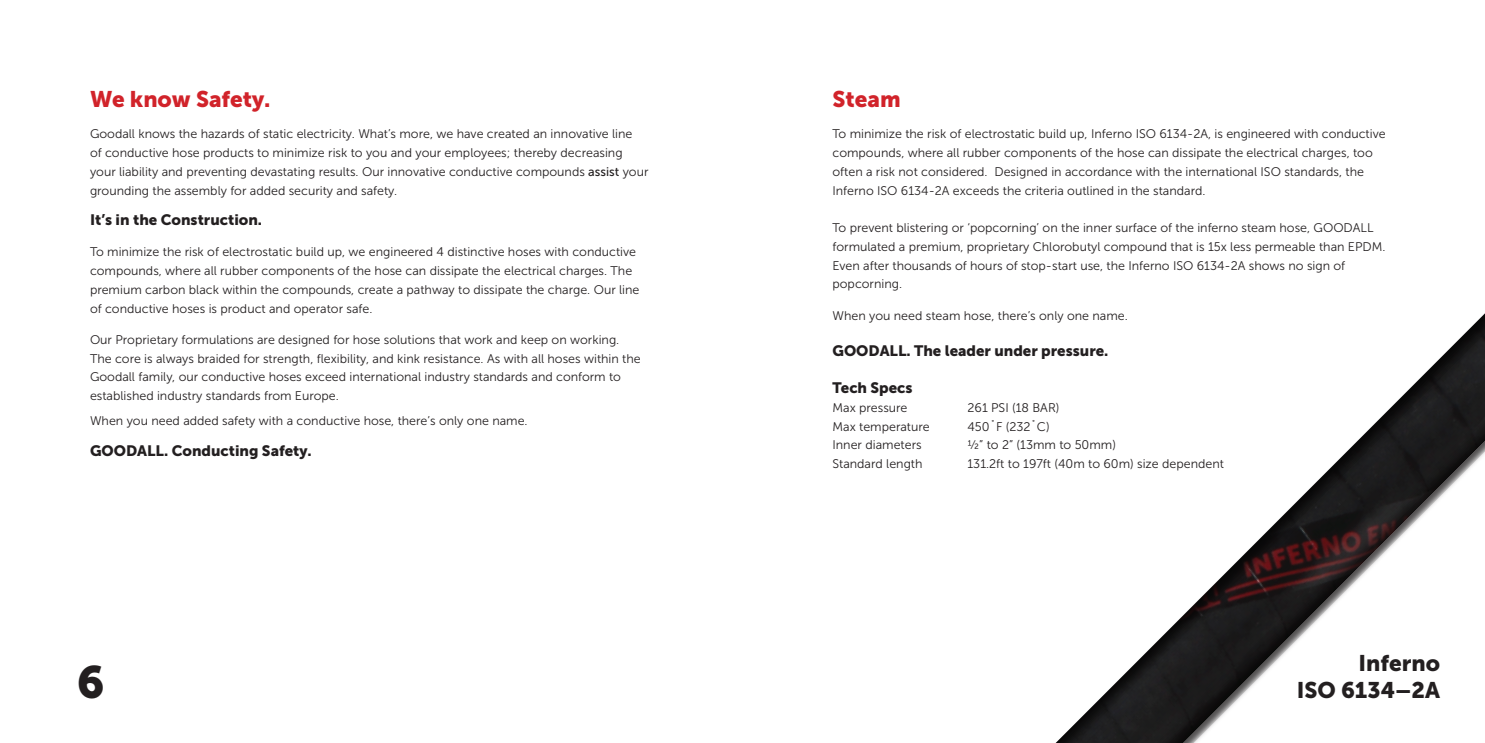
<style>
.page{position:relative;width:1485px;height:743px;background:#fff}
.page>*{position:absolute;margin:0;border:0;box-sizing:border-box;transform-origin:0 0}
.t1{font:45px "Museo Sans 900";color:#231f20}
.t2{font:22.5px "Museo Sans 900";color:#d1232a}
.t3{font:22.5px/27px "Museo Sans 900";color:#231f20;text-align:right}
.t4{font:15px "Museo Sans 900";color:#231f20}
.t5{font:12.5px/18.8px "Museo Sans 300";color:#231f20}
.s1{font-family:"Museo Sans 500"}
</style>
<div class="page">
<svg style="left:1056px;top:313px;width:429px;height:429px"></svg>
<h2 class="t2" style="left:90px;top:86px;width:182px">We know Safety.</h2>
<p class="t5" style="left:90px;top:125px;width:560px">Goodall knows the hazards of static electricity. What’s more, we have created an innovative line<br>of conductive hose products to minimize risk to you and your employees; thereby decreasing your liability and preventing devastating results. Our innovative conductive compounds <span class="s1">assist</span> your grounding the assembly for added security and safety.</p>
<p class="t4" style="left:90px;top:211px;width:174px">It’s in the Construction.</p>
<p class="t5" style="left:90px;top:243px;width:551px">To minimize the risk of electrostatic build up, we engineered 4 distinctive hoses with conductive compounds, where all rubber components of the hose can dissipate the electrical charges. The premium carbon black within the compounds, create a pathway to dissipate the charge. Our line of conductive hoses is product and operator safe.</p>
<p class="t5" style="left:90px;top:330px;width:552px">Our Proprietary formulations are designed for hose solutions that work and keep on working.<br>The core is always braided for strength, flexibility, and kink resistance. As with all hoses within the Goodall family, our conductive hoses exceed international industry standards and conform to established industry standards from Europe.</p>
<p class="t5" style="left:90px;top:411px;width:439px">When you need added safety with a conductive hose, there’s only one name.</p>
<p class="t4" style="left:90px;top:442px;width:223px">GOODALL. Conducting Safety.</p>
<h2 class="t2" style="left:833px;top:86px;width:70px">Steam</h2>
<p class="t5" style="left:832px;top:125px;width:555px">To minimize the risk of electrostatic build up, Inferno ISO 6134-2A, is engineered with conductive compounds, where all rubber components of the hose can dissipate the electrical charges, too often a risk not considered. Designed in accordance with the international ISO standards, the Inferno ISO 6134-2A exceeds the criteria outlined in the standard.</p>
<p class="t5" style="left:832px;top:218px;width:555px">To prevent blistering or ‘popcorning’ on the inner surface of the inferno steam hose, GOODALL formulated a premium, proprietary Chlorobutyl compound that is 15x less permeable than EPDM.<br>Even after thousands of hours of stop-start use, the Inferno ISO 6134-2A shows no sign of popcorning.</p>
<p class="t5" style="left:832px;top:306px;width:297px">When you need steam hose, there’s only one name.</p>
<p class="t4" style="left:832px;top:342px;width:277px">GOODALL. The leader under pressure.</p>
<p class="t4" style="left:832px;top:379px;width:82px">Tech Specs</p>
<p class="t5" style="left:832px;top:398px;width:77px">Max pressure</p>
<p class="t5" style="left:968px;top:398px;width:93px">261 PSI (18 BAR)</p>
<p class="t5" style="left:832px;top:417px;width:99px">Max temperature</p>
<p class="t5" style="left:968px;top:417px;width:84px">450˚F (232˚C)</p>
<p class="t5" style="left:832px;top:436px;width:91px">Inner diameters</p>
<p class="t5" style="left:968px;top:436px;width:150px">½” to 2” (13mm to 50mm)</p>
<p class="t5" style="left:832px;top:454px;width:92px">Standard length</p>
<p class="t5" style="left:968px;top:454px;width:258px">131.2ft to 197ft (40m to 60m) size dependent</p>
<h1 class="t1" style="left:77px;top:656px;width:29px">6</h1>
<h2 class="t3" style="left:1297px;top:649px;width:145px">Inferno<br>ISO 6134–2A</h2>
</div>
